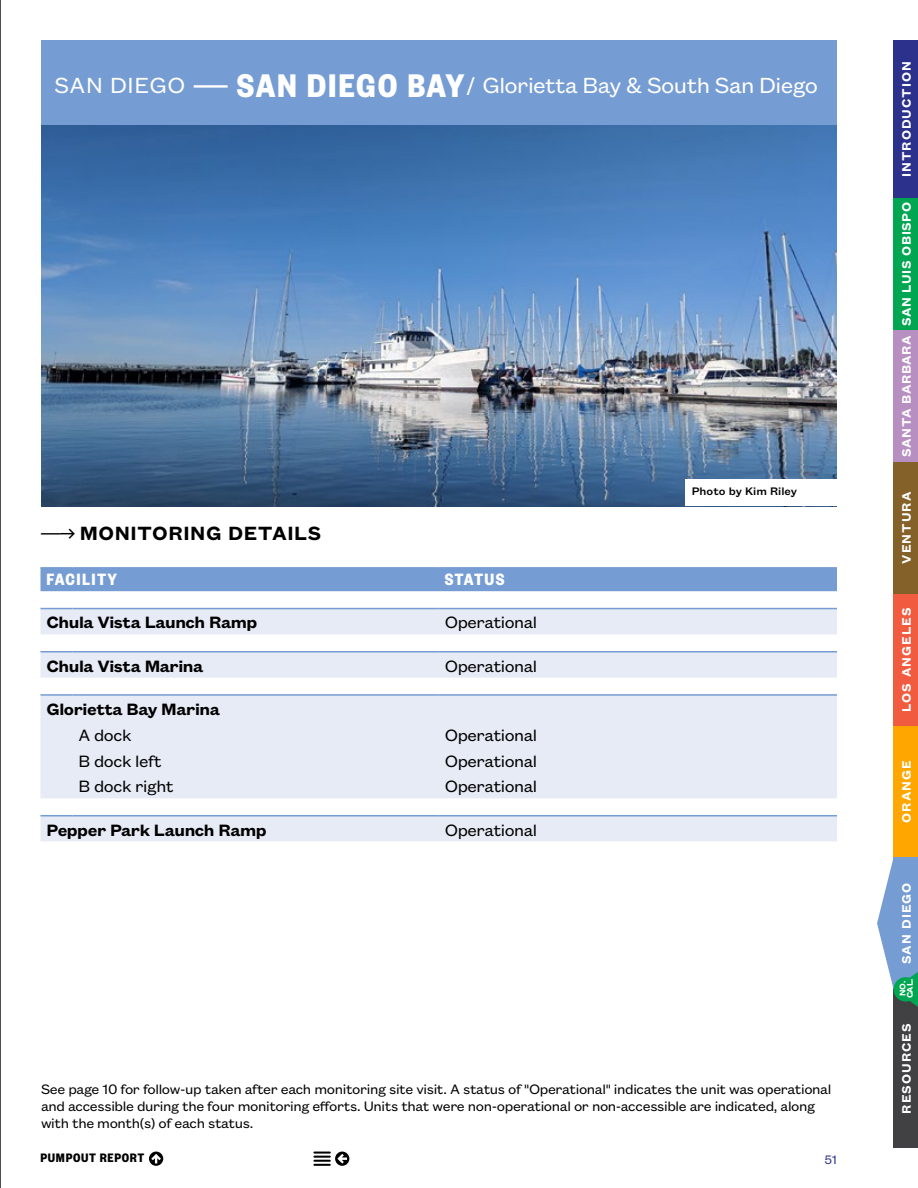
<style>
.page{position:relative;width:918px;height:1188px;background:#fff}
.page>*{position:absolute;margin:0;border:0;box-sizing:border-box;transform-origin:0 0}
.t1{font:24px "Founders Grotesk Text";letter-spacing:-.025em;color:#fff}
.t2{font:600 21px "Founders Grotesk Text";letter-spacing:.025em;color:#000}
.t3{font:18px "Founders Grotesk Text";letter-spacing:-.025em;color:#000}
.t4{font:600 18px "Founders Grotesk Text";letter-spacing:-.025em;color:#000}
.t5{font:700 18px "Founders Grotesk Cond";letter-spacing:.075em;color:#fff}
.t6{font:15px/17.2px "Founders Grotesk Text";letter-spacing:-.025em;color:#000}
.t7{font:600 13.5px "Founders Grotesk Text";letter-spacing:.075em;color:#fff}
.t8{font:600 13.5px "Founders Grotesk Text";letter-spacing:.04em;color:#fff}
.t9{font:700 13.5px "Founders Grotesk Cond";letter-spacing:.05em;color:#000}
.t10{font:13.5px "Founders Grotesk Text";color:#2c318c}
.t11{font:500 12px "Founders Grotesk Text";color:#000}
.t12{font:600 9px/7.5px "Founders Grotesk Text";color:#fff}
.s1{font-family:"Fedra Serif A Std";font-size:36px}
.s2{font-family:"Founders Grotesk Cond";font-weight:700;font-size:36px}
.s3{font-family:"Fedra Serif A Std";font-weight:400}
</style>
<div class="page">
<div style="left:894px;top:40px;width:24px;height:159px;background:#2c318c"></div>
<div style="left:894px;top:989px;width:24px;height:159px;background:#414042"></div>
<div style="left:894px;top:462px;width:24px;height:132px;background:#846128"></div>
<div style="left:894px;top:330px;width:24px;height:132px;background:#b88fc1"></div>
<div style="left:894px;top:198px;width:24px;height:132px;background:#00a651"></div>
<div style="left:894px;top:594px;width:24px;height:132px;background:#f15b40"></div>
<div style="left:894px;top:726px;width:24px;height:131px;background:#ffa600"></div>
<svg style="left:313px;top:1152px;width:36px;height:14px"></svg>
<svg style="left:149px;top:1152px;width:14px;height:14px"></svg>
<div style="left:40px;top:569px;width:797px;height:22px;background:#769dd3"></div>
<svg style="left:40px;top:609px;width:797px;height:232px;fill:#e6ebf6"></svg>
<hr style="left:40px;top:567px;width:33px;height:2px;background:#769dd3">
<hr style="left:73px;top:567px;width:366px;height:2px;background:#769dd3">
<hr style="left:439px;top:567px;width:398px;height:2px;background:#769dd3">
<hr style="left:40px;top:608px;width:33px;height:1px;background:#769dd3">
<hr style="left:73px;top:608px;width:366px;height:1px;background:#769dd3">
<hr style="left:439px;top:608px;width:398px;height:1px;background:#769dd3">
<hr style="left:40px;top:694px;width:33px;height:2px;background:#769dd3">
<hr style="left:73px;top:694px;width:366px;height:2px;background:#769dd3">
<hr style="left:439px;top:694px;width:398px;height:2px;background:#769dd3">
<hr style="left:40px;top:815px;width:33px;height:1px;background:#769dd3">
<hr style="left:73px;top:815px;width:366px;height:1px;background:#769dd3">
<hr style="left:439px;top:815px;width:398px;height:1px;background:#769dd3">
<hr style="left:40px;top:651px;width:33px;height:2px;background:#769dd3">
<hr style="left:73px;top:651px;width:366px;height:2px;background:#769dd3">
<hr style="left:439px;top:651px;width:398px;height:2px;background:#769dd3">
<div style="left:41px;top:40px;width:796px;height:86px;background:#769dd3"></div>
<img style="left:41px;top:126px;width:796px;height:380px">
<div style="left:685px;top:479px;width:152px;height:27px;background:#fff"></div>
<svg style="left:877px;top:858px;width:41px;height:149px"></svg>
<hr style="left:0;top:0;width:1px;height:1188px;background:#000">
<h1 class="t1" style="left:55px;top:69px;width:765px">SAN DIEGO <span class="s1">—</span> <span class="s2">SAN DIEGO BAY</span>/ Glorietta Bay &amp; South San Diego</h1>
<h2 class="t2" style="left:40px;top:519px;width:282px"><span class="s3">—→</span> MONITORING DETAILS</h2>
<p class="t5" style="left:46px;top:568px;width:72px">FACILITY</p>
<p class="t5" style="left:445px;top:568px;width:61px">STATUS</p>
<p class="t4" style="left:46px;top:610px;width:212px">Chula Vista Launch Ramp</p>
<p class="t3" style="left:445px;top:610px;width:94px">Operational</p>
<p class="t4" style="left:46px;top:653px;width:158px">Chula Vista Marina</p>
<p class="t3" style="left:445px;top:654px;width:94px">Operational</p>
<p class="t4" style="left:46px;top:697px;width:175px">Glorietta Bay Marina</p>
<p class="t3" style="left:79px;top:723px;width:55px">A dock</p>
<p class="t3" style="left:445px;top:723px;width:94px">Operational</p>
<p class="t3" style="left:79px;top:749px;width:85px">B dock left</p>
<p class="t3" style="left:445px;top:749px;width:94px">Operational</p>
<p class="t3" style="left:79px;top:774px;width:97px">B dock right</p>
<p class="t3" style="left:445px;top:774px;width:94px">Operational</p>
<p class="t4" style="left:46px;top:817px;width:222px">Pepper Park Launch Ramp</p>
<p class="t3" style="left:445px;top:818px;width:94px">Operational</p>
<p class="t11" style="left:692px;top:483px;width:107px">Photo by Kim Riley</p>
<p class="t6" style="left:41px;top:1079px;width:792px">See page 10 for follow-up taken after each monitoring site visit. A status of "Operational" indicates the unit was operational and accessible during the four monitoring efforts. Units that were non-operational or non-accessible are indicated, along with the month(s) of each status.</p>
<p class="t9" style="left:40px;top:1149px;width:105px">PUMPOUT REPORT</p>
<p class="t10" style="left:824px;top:1150px;width:14px">51</p>
<p class="t7" style="left:897px;top:177px;width:117px;rotate:-90deg">INTRODUCTION</p>
<p class="t8" style="left:897px;top:457px;width:256px;rotate:-90deg">SANTA BARBARA SAN LUIS OBISPO</p>
<p class="t7" style="left:897px;top:564px;width:74px;rotate:-90deg">VENTURA</p>
<p class="t7" style="left:897px;top:712px;width:106px;rotate:-90deg">LOS ANGELES</p>
<p class="t7" style="left:897px;top:823px;width:64px;rotate:-90deg">ORANGE</p>
<p class="t7" style="left:897px;top:964px;width:83px;rotate:-90deg">SAN DIEGO</p>
<p class="t12" style="left:898px;top:998px;width:22px;rotate:-90deg">NO.<br>CAL.</p>
<p class="t7" style="left:897px;top:1114px;width:92px;rotate:-90deg">RESOURCES</p>
</div>
